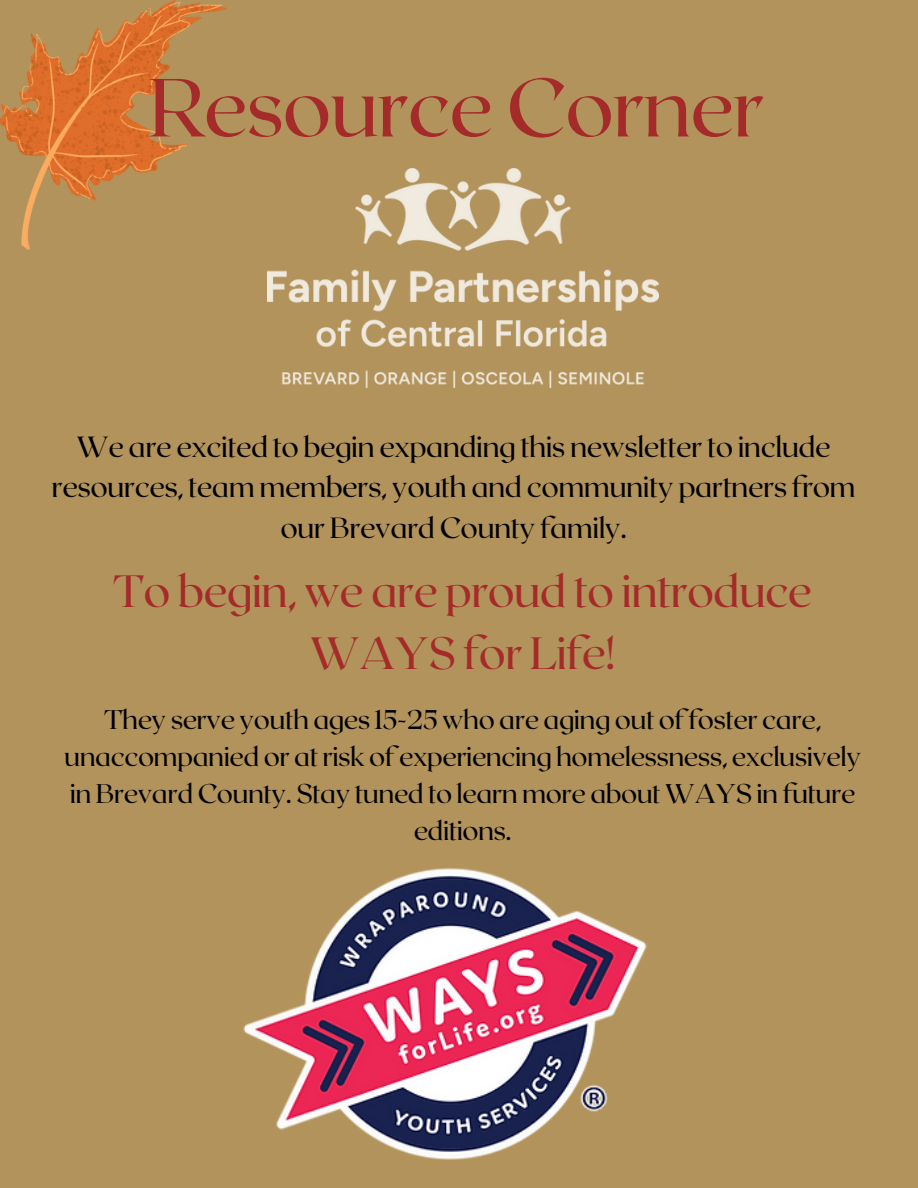
<style>
.page{position:relative;width:918px;height:1188px;background:#b2935b}
.page>*{position:absolute;margin:0;border:0;box-sizing:border-box;transform-origin:0 0}
.t1{font:82.2px "Roxborough CF";letter-spacing:-.02em;color:#a52a2a}
.t2{font:45.15px/62.1px "Roxborough CF";letter-spacing:-.02em;color:#a52a2a;text-align:center}
.t3{font:29.1px/40.5px "Roxborough CF";letter-spacing:-.02em;color:#000;text-align:center}
.t4{font:27px/37.2px "Roxborough CF";letter-spacing:-.02em;color:#000;text-align:center}
</style>
<div class="page">
<img style="left:243px;top:868px;width:404px;height:292px">
<img style="left:0;top:0;width:227px;height:250px">
<img style="left:268px;top:169px;width:390px;height:219px">
<h1 class="t1" style="left:148px;top:54px;width:618px">Resource Corner</h1>
<p class="t3" style="left:52px;top:425px;width:806px">We are excited to begin expanding this newsletter to include resources, team members, youth and community partners from our Brevard County family.</p>
<h2 class="t2" style="left:113px;top:558px;width:700px">To begin, we are proud to introduce<br>WAYS for Life!</h2>
<p class="t4" style="left:64px;top:700px;width:798px">They serve youth ages 15-25 who are aging out offoster care, unaccompanied or at risk of experiencing homelessness, exclusively in Brevard County. Stay tuned to learn more about WAYS in future editions.</p>
</div>
